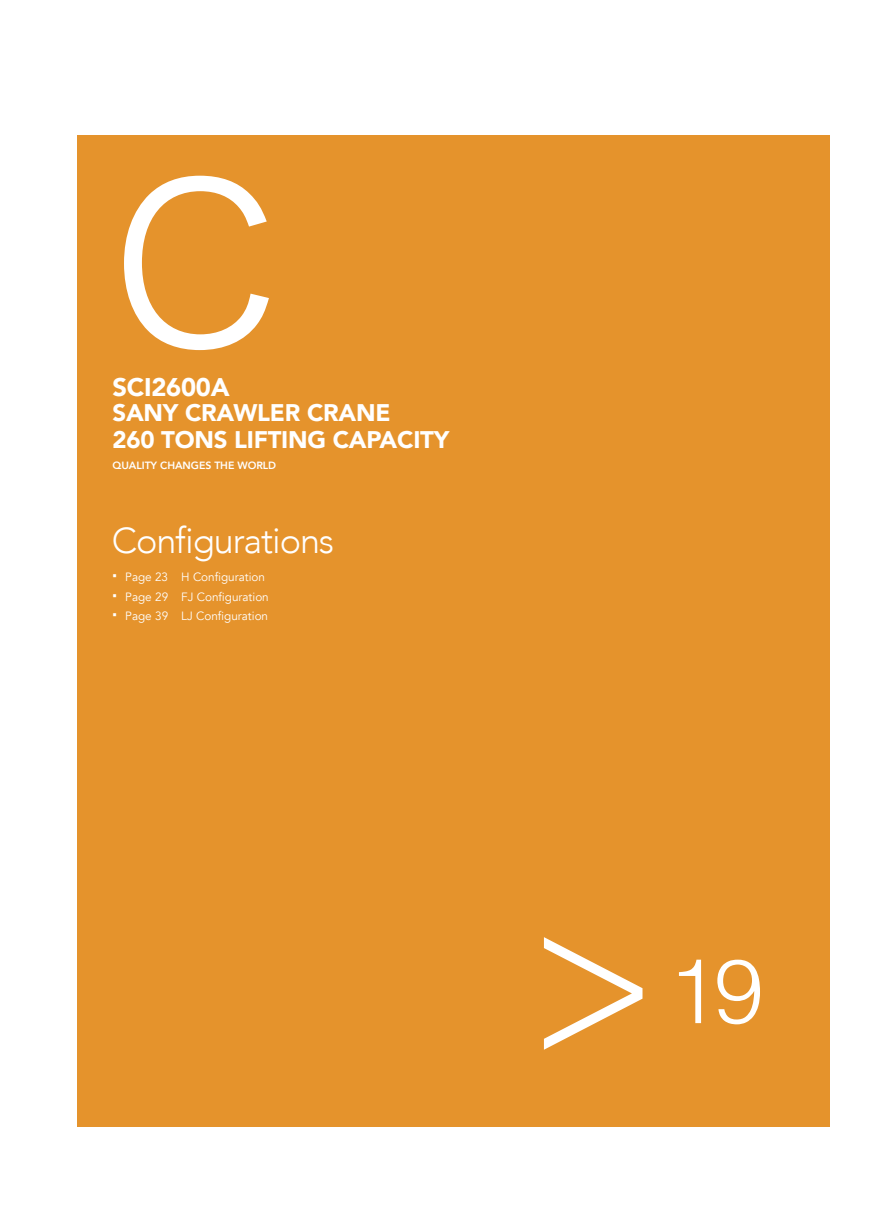
<style>
.page{position:relative;width:893px;height:1212px;background:#fff}
.page>*{position:absolute;margin:0;border:0;box-sizing:border-box;transform-origin:0 0}
.t1{font:221.25px "Hira Kaku Pro W3";color:#fff}
.t2{font:300 218.25px "Avenir";color:#fff;scale:.9 1}
.t3{font:300 90px "Helvetica";color:#fff}
.t4{font:300 36px "Avenir";letter-spacing:-.03em;color:#fff}
.t5{font:900 25.5px "Avenir";letter-spacing:-.01em;color:#fff}
.t6{font:900 24px/27px "Avenir";letter-spacing:-.01em;color:#fff}
.t7{font:12px "Avenir";color:#fff}
.t8{font:800 10.5px "Avenir";letter-spacing:-.005em;color:#fff}
.s1{font-family:"Microsoft Ya Hei"}
</style>
<div class="page">
<div style="left:77px;top:135px;width:752px;height:992px;background:#e5932c"></div>
<h1 class="t1" style="left:112px;top:68px;width:169px">C</h1>
<h3 class="t5" style="left:112px;top:365px;width:119px">SCI2600A</h3>
<h3 class="t6" style="left:112px;top:399px;width:338px">SANY CRAWLER CRANE<br>260 TONS LIFTING CAPACITY</h3>
<p class="t8" style="left:112px;top:457px;width:165px">QUALITY CHANGES THE WORLD</p>
<h3 class="t4" style="left:112px;top:520px;width:224px">Configurations</h3>
<p class="t7" style="left:112px;top:570px;width:154px"><span class="s1">▪</span> Page 23 H Configuration</p>
<p class="t7" style="left:113px;top:590px;width:158px"><span class="s1">▪</span> Page 29 FJ Configuration</p>
<p class="t7" style="left:113px;top:609px;width:157px"><span class="s1">▪</span> Page 39 LJ Configuration</p>
<h2 class="t2" style="left:528px;top:855px;width:147px">&gt;</h2>
<h3 class="t3" style="left:668px;top:914px;width:97px">19</h3>
</div>
